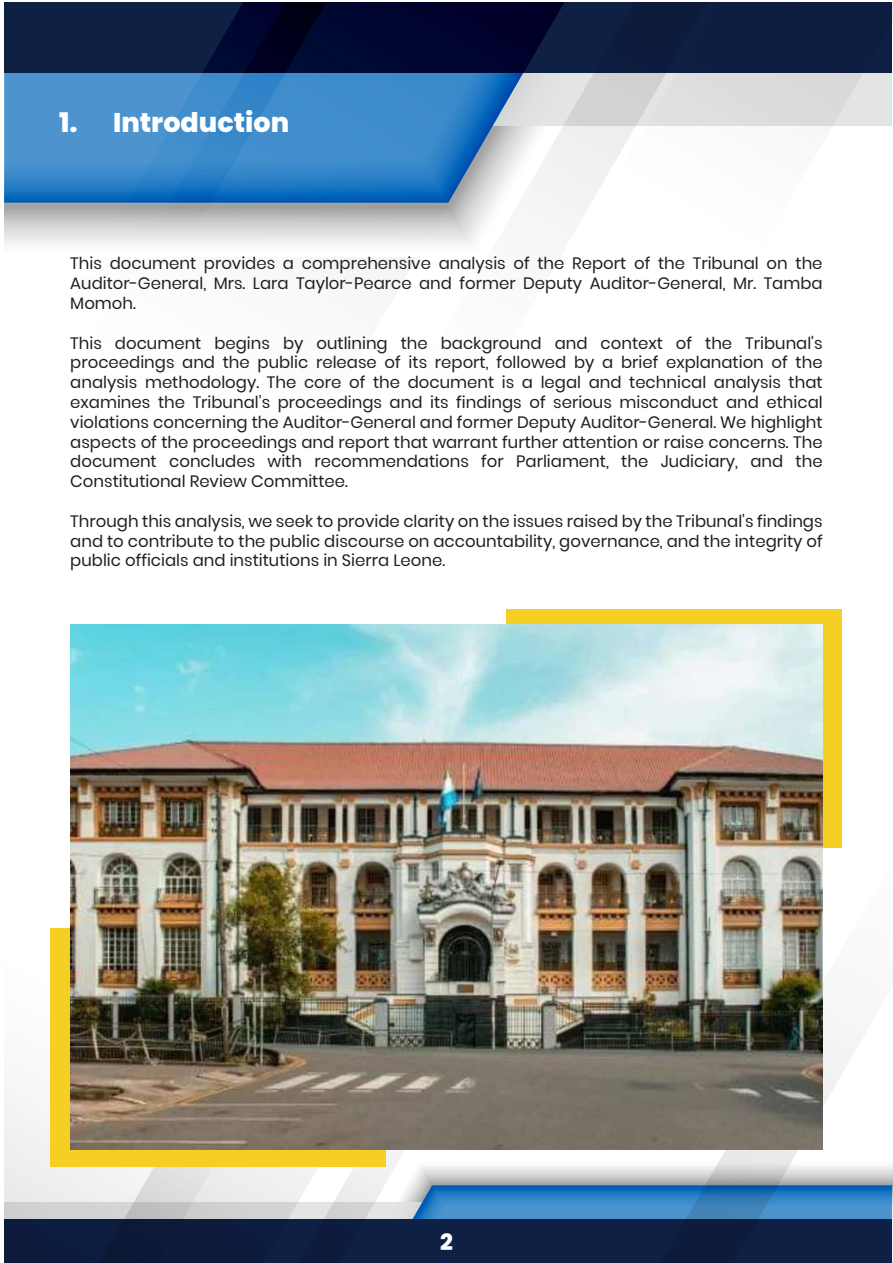
<style>
.page{position:relative;width:893px;height:1263px;background:#fff}
.page>*{position:absolute;margin:0;border:0;box-sizing:border-box;transform-origin:0 0}
.t1{font:800 27px "Poppins";color:#fff}
.t2{font:800 22.5px "Poppins";color:#fff}
.t3{font:16.5px/19.8px "Poppins";color:#231f20;text-align:justify}
</style>
<div class="page">
<svg style="left:4px;top:73px;width:28px;height:172px;background:#649dcc"></svg>
<div style="left:4px;top:2px;width:888px;height:71px;background:#0f2045"></div>
<svg style="left:494px;top:1166px;width:132px;height:54px;background:#6a9dc8"></svg>
<div style="left:4px;top:1220px;width:888px;height:43px;background:#0f2045"></div>
<svg style="left:585px;top:73px;width:307px;height:139px"></svg>
<svg style="left:626px;top:848px;width:266px;height:372px"></svg>
<svg style="left:411px;top:1149px;width:83px;height:71px"></svg>
<svg style="left:282px;top:1149px;width:129px;height:71px"></svg>
<svg style="left:4px;top:891px;width:278px;height:372px"></svg>
<svg style="left:352px;top:2px;width:233px;height:281px"></svg>
<svg style="left:32px;top:2px;width:320px;height:243px"></svg>
<div style="left:506px;top:609px;width:336px;height:239px;background:#f5cf23"></div>
<div style="left:50px;top:928px;width:336px;height:238px;background:#f5cf23"></div>
<img style="left:71px;top:624px;width:751px;height:525px">
<h1 class="t1" style="left:59px;top:107px;width:232px">1. Introduction</h1>
<p class="t3" style="left:70px;top:254px;width:754px">This document provides a comprehensive analysis of the Report of the Tribunal on the Auditor-General, Mrs. Lara Taylor-Pearce and former Deputy Auditor-General, Mr. Tamba Momoh.</p>
<p class="t3" style="left:70px;top:333px;width:754px">This document begins by outlining the background and context of the Tribunal's proceedings and the public release of its report, followed by a brief explanation of the analysis methodology. The core of the document is a legal and technical analysis that examines the Tribunal’s proceedings and its findings of serious misconduct and ethical violations concerning the Auditor-General and former Deputy Auditor-General. We highlight aspects of the proceedings and report that warrant further attention or raise concerns. The document concludes with recommendations for Parliament, the Judiciary, and the Constitutional Review Committee.</p>
<p class="t3" style="left:70px;top:511px;width:754px">Through this analysis, we seek to provide clarity on the issues raised by the Tribunal's findings and to contribute to the public discourse on accountability, governance, and the integrity of public officials and institutions in Sierra Leone.</p>
<h2 class="t2" style="left:440px;top:1229px;width:14px">2</h2>
</div>
